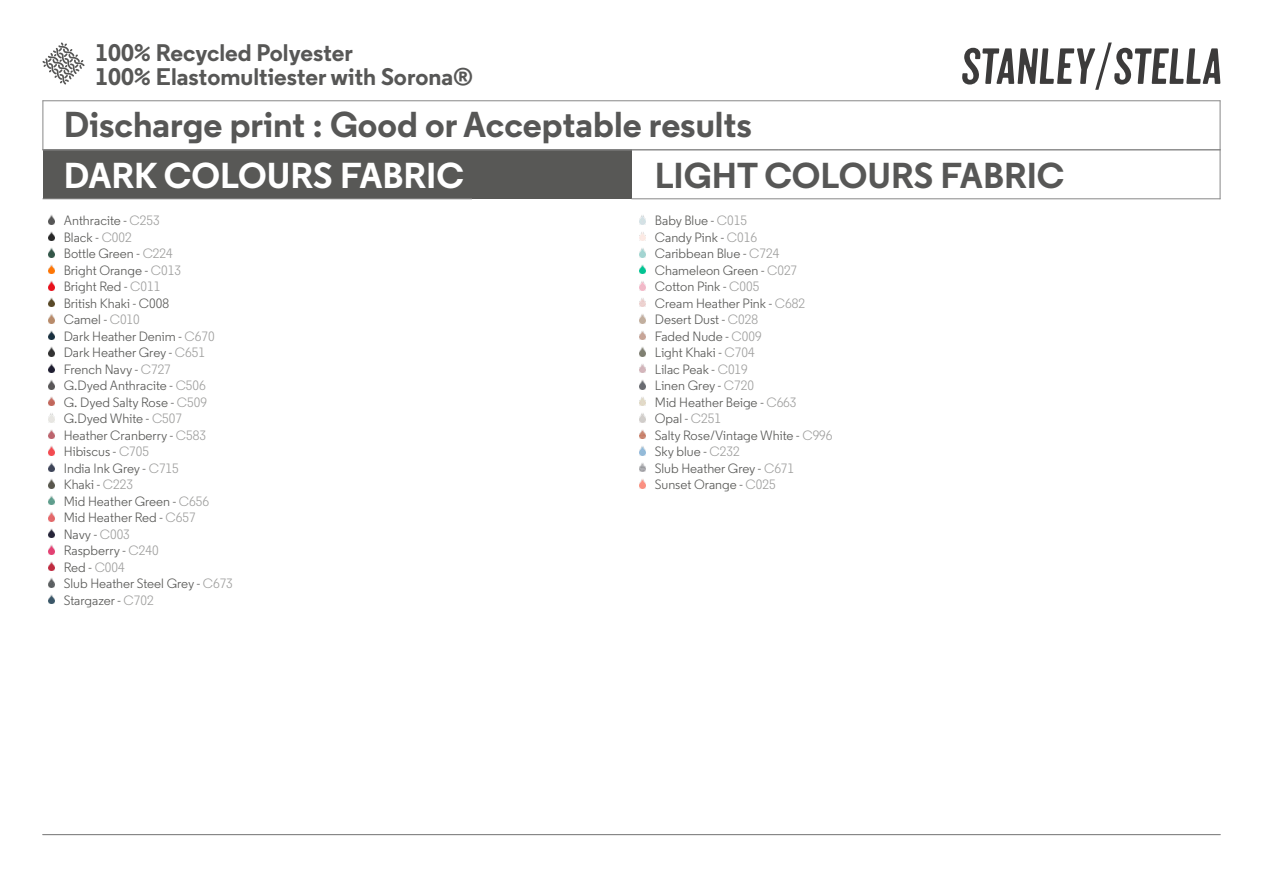
<style>
.page{position:relative;width:1263px;height:893px;background:#fff}
.page>*{position:absolute;margin:0;border:0;box-sizing:border-box;transform-origin:0 0}
.t1{font:700 36px "Regular";color:#575756}
.t2{font:700 36px "Regular";color:#fff}
.t3{font:700 24px "Regular";color:#575756}
.t4{font:13.5px "Regular";color:#585856}
.s1{color:#9d9d9c}
</style>
<div class="page">
<svg style="left:42px;top:42px;width:43px;height:43px"></svg>
<svg style="left:963px;top:43px;width:257px;height:47px"></svg>
<div style="left:43px;top:149px;width:588px;height:50px;background:#585856"></div>
<hr style="left:43px;top:198px;width:429px;height:1px;background:#878787">
<hr style="left:631px;top:198px;width:589px;height:1px;background:#878787">
<hr style="left:43px;top:834px;width:1177px;height:1px;background:#878787">
<hr style="left:43px;top:100px;width:1177px;height:1px;background:#878787">
<hr style="left:43px;top:149px;width:1177px;height:1px;background:#878787">
<hr style="left:43px;top:100px;width:1px;height:50px;background:#878787">
<hr style="left:1220px;top:100px;width:1px;height:50px;background:#878787">
<hr style="left:1220px;top:149px;width:1px;height:50px;background:#878787">
<svg style="left:49px;top:215px;width:5px;height:9px"></svg>
<svg style="left:639px;top:215px;width:6px;height:9px"></svg>
<svg style="left:49px;top:231px;width:5px;height:10px"></svg>
<svg style="left:639px;top:232px;width:6px;height:9px"></svg>
<svg style="left:49px;top:248px;width:5px;height:9px"></svg>
<svg style="left:639px;top:248px;width:6px;height:9px"></svg>
<svg style="left:49px;top:264px;width:5px;height:10px"></svg>
<svg style="left:639px;top:264px;width:6px;height:10px"></svg>
<svg style="left:49px;top:281px;width:5px;height:9px"></svg>
<svg style="left:639px;top:281px;width:6px;height:9px"></svg>
<svg style="left:49px;top:297px;width:5px;height:10px"></svg>
<svg style="left:639px;top:298px;width:6px;height:9px"></svg>
<svg style="left:49px;top:314px;width:5px;height:9px"></svg>
<svg style="left:639px;top:314px;width:6px;height:9px"></svg>
<svg style="left:49px;top:330px;width:5px;height:10px"></svg>
<svg style="left:639px;top:331px;width:6px;height:9px"></svg>
<svg style="left:49px;top:347px;width:5px;height:9px"></svg>
<svg style="left:639px;top:347px;width:6px;height:9px"></svg>
<svg style="left:49px;top:363px;width:5px;height:10px"></svg>
<svg style="left:639px;top:364px;width:6px;height:9px"></svg>
<svg style="left:49px;top:380px;width:5px;height:9px"></svg>
<svg style="left:639px;top:380px;width:6px;height:9px"></svg>
<svg style="left:49px;top:396px;width:5px;height:10px"></svg>
<svg style="left:639px;top:397px;width:6px;height:9px"></svg>
<svg style="left:49px;top:413px;width:5px;height:9px"></svg>
<svg style="left:639px;top:413px;width:6px;height:9px"></svg>
<svg style="left:49px;top:429px;width:5px;height:10px"></svg>
<svg style="left:639px;top:429px;width:6px;height:10px"></svg>
<svg style="left:49px;top:446px;width:5px;height:9px"></svg>
<svg style="left:639px;top:446px;width:6px;height:9px"></svg>
<svg style="left:49px;top:462px;width:5px;height:10px"></svg>
<svg style="left:639px;top:463px;width:6px;height:9px"></svg>
<svg style="left:49px;top:479px;width:5px;height:9px"></svg>
<svg style="left:639px;top:479px;width:6px;height:9px"></svg>
<svg style="left:49px;top:495px;width:5px;height:10px"></svg>
<svg style="left:49px;top:512px;width:5px;height:9px"></svg>
<svg style="left:49px;top:528px;width:5px;height:10px"></svg>
<svg style="left:49px;top:545px;width:5px;height:9px"></svg>
<svg style="left:49px;top:561px;width:5px;height:10px"></svg>
<svg style="left:49px;top:578px;width:5px;height:9px"></svg>
<svg style="left:49px;top:594px;width:5px;height:10px"></svg>
<p class="t3" style="left:95px;top:36px;width:259px">100% Recycled Polyester</p>
<p class="t3" style="left:95px;top:60px;width:379px">100% Elastomultiester with Sorona®</p>
<p class="t1" style="left:64px;top:101px;width:689px">Discharge print : Good or Acceptable results</p>
<p class="t2" style="left:64px;top:152px;width:402px">DARK COLOURS FABRIC</p>
<p class="t1" style="left:655px;top:152px;width:411px">LIGHT COLOURS FABRIC</p>
<p class="t4" style="left:655px;top:212px;width:94px">Baby Blue - <span class="s1">C015</span></p>
<p class="t4" style="left:655px;top:229px;width:104px">Candy Pink - <span class="s1">C016</span></p>
<p class="t4" style="left:655px;top:245px;width:126px">Caribbean Blue - <span class="s1">C724</span></p>
<p class="t4" style="left:655px;top:262px;width:144px">Chameleon Green - <span class="s1">C027</span></p>
<p class="t4" style="left:655px;top:278px;width:106px">Cotton Pink - <span class="s1">C005</span></p>
<p class="t4" style="left:655px;top:295px;width:152px">Cream Heather Pink - <span class="s1">C682</span></p>
<p class="t4" style="left:655px;top:311px;width:105px">Desert Dust - <span class="s1">C028</span></p>
<p class="t4" style="left:655px;top:328px;width:108px">Faded Nude - <span class="s1">C009</span></p>
<p class="t4" style="left:655px;top:344px;width:101px">Light Khaki - <span class="s1">C704</span></p>
<p class="t4" style="left:655px;top:361px;width:95px">Lilac Peak - <span class="s1">C019</span></p>
<p class="t4" style="left:655px;top:377px;width:101px">Linen Grey - <span class="s1">C720</span></p>
<p class="t4" style="left:655px;top:394px;width:143px">Mid Heather Beige - <span class="s1">C663</span></p>
<p class="t4" style="left:655px;top:410px;width:68px">Opal - <span class="s1">C251</span></p>
<p class="t4" style="left:655px;top:427px;width:179px">Salty Rose/Vintage White - <span class="s1">C996</span></p>
<p class="t4" style="left:655px;top:443px;width:86px">Sky blue - <span class="s1">C232</span></p>
<p class="t4" style="left:655px;top:460px;width:141px">Slub Heather Grey - <span class="s1">C671</span></p>
<p class="t4" style="left:655px;top:476px;width:122px">Sunset Orange - <span class="s1">C025</span></p>
<p class="t4" style="left:64px;top:212px;width:97px">Anthracite - <span class="s1">C253</span></p>
<p class="t4" style="left:64px;top:229px;width:70px">Black - <span class="s1">C002</span></p>
<p class="t4" style="left:64px;top:245px;width:111px">Bottle Green - <span class="s1">C224</span></p>
<p class="t4" style="left:64px;top:262px;width:119px">Bright Orange - <span class="s1">C013</span></p>
<p class="t4" style="left:64px;top:278px;width:98px">Bright Red - <span class="s1">C011</span></p>
<p class="t4" style="left:64px;top:295px;width:107px">British Khaki - C008</p>
<p class="t4" style="left:64px;top:311px;width:78px">Camel - <span class="s1">C010</span></p>
<p class="t4" style="left:64px;top:328px;width:152px">Dark Heather Denim - <span class="s1">C670</span></p>
<p class="t4" style="left:64px;top:344px;width:143px">Dark Heather Grey - <span class="s1">C651</span></p>
<p class="t4" style="left:64px;top:361px;width:109px">French Navy - <span class="s1">C727</span></p>
<p class="t4" style="left:64px;top:377px;width:144px">G.Dyed Anthracite - <span class="s1">C506</span></p>
<p class="t4" style="left:64px;top:394px;width:145px">G. Dyed Salty Rose - <span class="s1">C509</span></p>
<p class="t4" style="left:64px;top:410px;width:120px">G.Dyed White - <span class="s1">C507</span></p>
<p class="t4" style="left:64px;top:427px;width:144px">Heather Cranberry - <span class="s1">C583</span></p>
<p class="t4" style="left:64px;top:443px;width:87px">Hibiscus - <span class="s1">C705</span></p>
<p class="t4" style="left:64px;top:460px;width:117px">India Ink Grey - <span class="s1">C715</span></p>
<p class="t4" style="left:64px;top:476px;width:71px">Khaki - <span class="s1">C223</span></p>
<p class="t4" style="left:64px;top:493px;width:147px">Mid Heather Green - <span class="s1">C656</span></p>
<p class="t4" style="left:64px;top:509px;width:133px">Mid Heather Red - <span class="s1">C657</span></p>
<p class="t4" style="left:64px;top:526px;width:68px">Navy - <span class="s1">C003</span></p>
<p class="t4" style="left:64px;top:542px;width:96px">Raspberry - <span class="s1">C240</span></p>
<p class="t4" style="left:64px;top:559px;width:63px">Red - <span class="s1">C004</span></p>
<p class="t4" style="left:64px;top:575px;width:171px">Slub Heather Steel Grey - <span class="s1">C673</span></p>
<p class="t4" style="left:64px;top:592px;width:92px">Stargazer - <span class="s1">C702</span></p>
</div>
